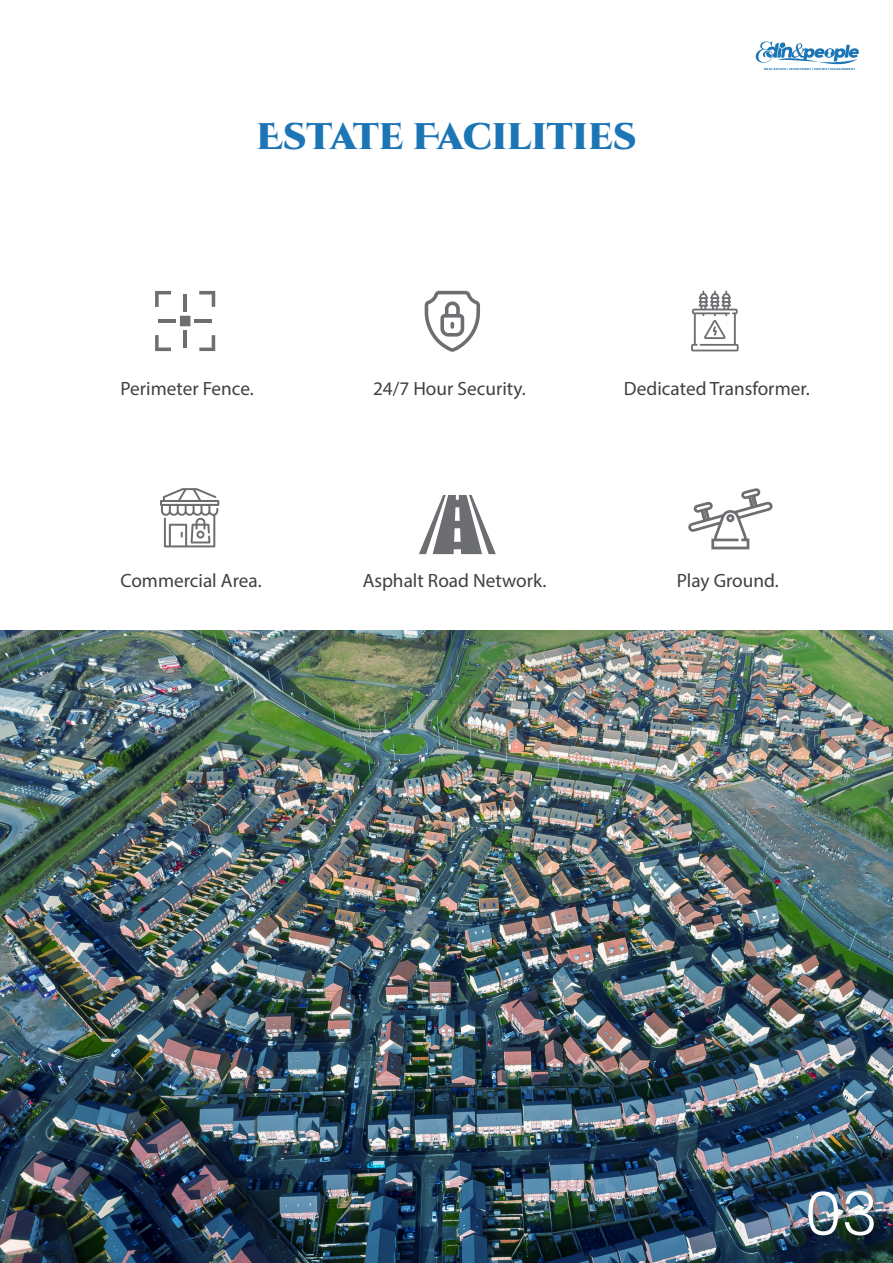
<style>
.page{position:relative;width:893px;height:1263px;background:#fff}
.page>*{position:absolute;margin:0;border:0;box-sizing:border-box;transform-origin:0 0}
.t1{font:300 61.2px "Poppins";color:#fff}
.t2{font:900 36.9px "Cinzel Decorative";color:#1c75b5}
.t3{font:19.2px "Myriad Pro";color:#414042}
.t4{font:700 2.85px "Montserrat";letter-spacing:.11em;color:#1c75b5}
</style>
<div class="page">
<img style="left:0;top:631px;width:892px;height:632px">
<svg style="left:155px;top:291px;width:16px;height:16px"></svg>
<svg style="left:199px;top:291px;width:16px;height:16px"></svg>
<svg style="left:155px;top:335px;width:16px;height:16px"></svg>
<svg style="left:199px;top:335px;width:16px;height:16px"></svg>
<hr style="left:183px;top:294px;width:4px;height:18px;background:#6d6e71">
<hr style="left:159px;top:319px;width:17px;height:4px;background:#6d6e71">
<hr style="left:194px;top:319px;width:18px;height:4px;background:#6d6e71">
<hr style="left:183px;top:330px;width:4px;height:17px;background:#6d6e71">
<svg style="left:180px;top:316px;width:10px;height:10px"></svg>
<svg style="left:425px;top:291px;width:55px;height:61px"></svg>
<svg style="left:691px;top:291px;width:48px;height:60px"></svg>
<svg style="left:160px;top:488px;width:59px;height:59px"></svg>
<svg style="left:419px;top:495px;width:77px;height:59px"></svg>
<svg style="left:688px;top:488px;width:84px;height:61px"></svg>
<svg style="left:756px;top:41px;width:103px;height:24px"></svg>
<h2 class="t2" style="left:256px;top:113px;width:382px">ESTATE FACILITIES</h2>
<p class="t4" style="left:764px;top:67px;width:92px">REAL ESTATE | INVESTMENT | PROJECT MANAGEMENT</p>
<p class="t3" style="left:120px;top:376px;width:135px">Perimeter Fence.</p>
<p class="t3" style="left:373px;top:376px;width:154px">24/7 Hour Security.</p>
<p class="t3" style="left:624px;top:376px;width:187px">Dedicated Transformer.</p>
<p class="t3" style="left:120px;top:568px;width:143px">Commercial Area.</p>
<p class="t3" style="left:363px;top:568px;width:185px">Asphalt Road Network.</p>
<p class="t3" style="left:677px;top:568px;width:104px">Play Ground.</p>
<h1 class="t1" style="left:805px;top:1178px;width:74px">03</h1>
</div>
